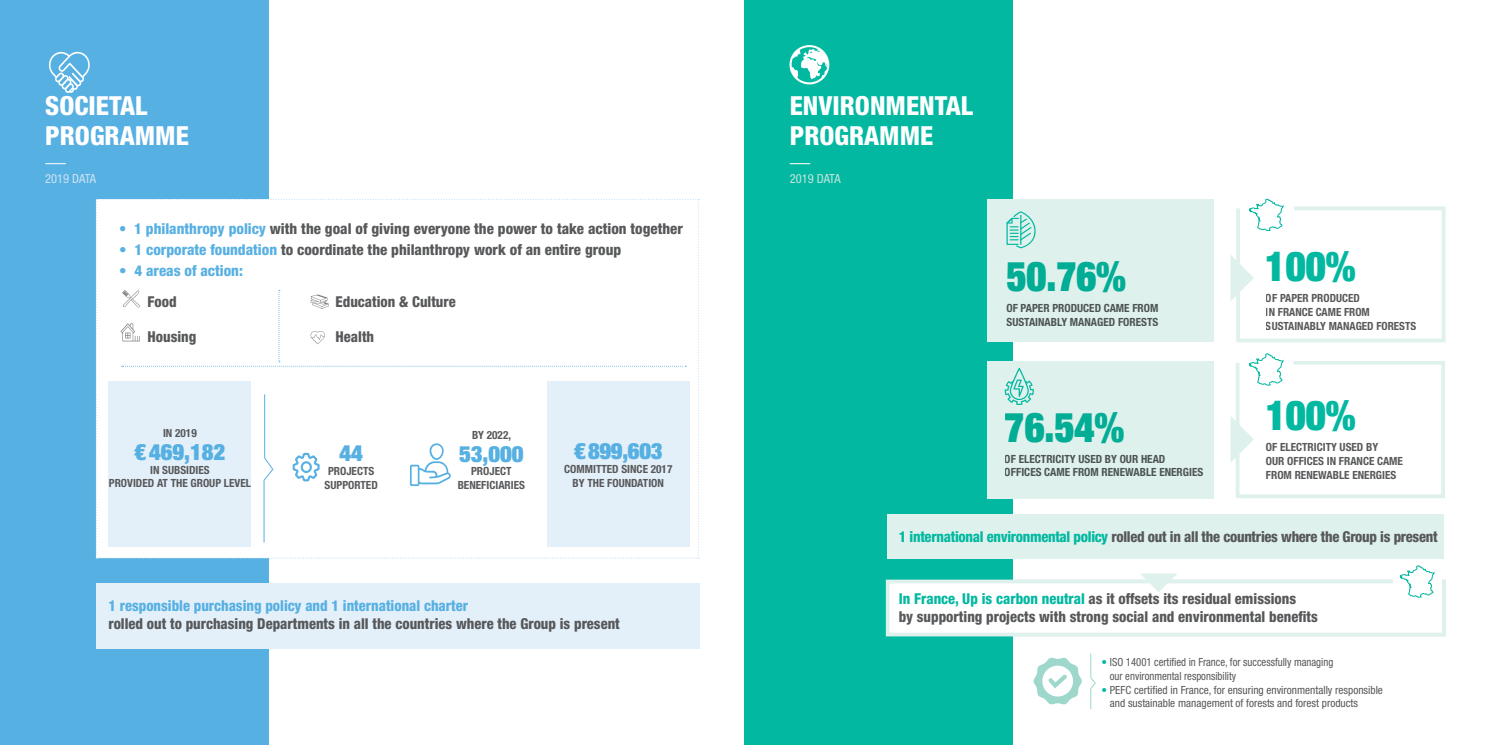
<style>
.page{position:relative;width:1489px;height:745px;background:#fff}
.page>*{position:absolute;margin:0;border:0;box-sizing:border-box;transform-origin:0 0}
.t1{font:900 condensed 41.25px "Helvetica Neue LT Pro";color:#03b8a1;scale:.93 1}
.t2{font:800 condensed 26.25px/30px "Helvetica Neue LT Pro";color:#fff}
.t3{font:900 condensed 22.5px "Helvetica Neue LT Pro";color:#57b0e2}
.t4{font:800 condensed 15px/17.5px "Helvetica Neue LT Pro";color:#57585a}
.t5{font:800 condensed 15px "Helvetica Neue LT Pro";letter-spacing:-.02em;color:#57585a}
.t6{font:800 condensed 15px "Helvetica Neue LT Pro";color:#57b0e2}
.t7{font:condensed 12.5px "Helvetica Neue LT Std";color:#cbe3f5}
.t8{font:condensed 12.5px "Helvetica Neue LT Std";color:#c4e5de}
.t9{font:700 condensed 11.25px/13.8px "Helvetica Neue LT Pro";color:#57585a;text-align:center}
.t10{font:condensed 11.25px/13.8px "Helvetica Neue LT Pro";color:#57585a}
.t11{font:condensed 11.25px/13.8px "Helvetica Neue LT Pro";color:#57585a;scale:.95 1}
.s1{color:#57b0e2}
.s2{color:#03b8a1}
</style>
<div class="page">
<div style="left:744px;top:0;width:269px;height:744px;background:#03b8a1"></div>
<div style="left:0;top:0;width:268px;height:744px;background:#57b0e2"></div>
<div style="left:986px;top:199px;width:227px;height:142px;background:#dff1ed"></div>
<div style="left:986px;top:361px;width:227px;height:137px;background:#dff1ed"></div>
<svg style="left:49px;top:52px;width:41px;height:41px"></svg>
<div style="left:887px;top:514px;width:556px;height:45px;background:#dff1ed"></div>
<svg style="left:1006px;top:211px;width:30px;height:37px"></svg>
<svg style="left:789px;top:45px;width:40px;height:39px"></svg>
<svg style="left:1004px;top:367px;width:29px;height:38px"></svg>
<svg style="left:1033px;top:657px;width:48px;height:47px"></svg>
<svg style="left:1090px;top:653px;width:5px;height:56px"></svg>
<div style="left:96px;top:583px;width:603px;height:65px;background:#e4f0f9"></div>
<svg style="left:1230px;top:198px;width:216px;height:300px"></svg>
<svg style="left:96px;top:199px;width:603px;height:359px"></svg>
<svg style="left:45px;top:163px;width:21px;height:1px"></svg>
<svg style="left:789px;top:163px;width:21px;height:1px"></svg>
<div style="left:885px;top:579px;width:560px;height:57px;background:#fff;border:4px solid #dff1ed"></div>
<div style="left:1392px;top:574px;width:49px;height:26px;background:#fff"></div>
<svg style="left:1399px;top:565px;width:35px;height:33px"></svg>
<svg style="left:1139px;top:573px;width:38px;height:19px"></svg>
<h2 class="t2" style="left:45px;top:91px;width:145px">SOCIETAL<br>PROGRAMME</h2>
<p class="t7" style="left:45px;top:171px;width:52px">2019 DATA</p>
<p class="t4" style="left:119px;top:219px;width:565px"><span class="s1">• 1 philanthropy policy</span> with the goal of giving everyone the power to take action together</p>
<p class="t4" style="left:119px;top:240px;width:503px"><span class="s1">• 1 corporate foundation</span> to coordinate the philanthropy work of an entire group</p>
<p class="t6" style="left:119px;top:261px;width:125px">• 4 areas of action:</p>
<p class="t4" style="left:335px;top:292px;width:122px">Education &amp; Culture</p>
<p class="t4" style="left:335px;top:327px;width:40px">Health</p>
<p class="t4" style="left:147px;top:292px;width:31px">Food</p>
<p class="t4" style="left:147px;top:327px;width:50px">Housing</p>
<p class="t9" style="left:163px;top:425px;width:35px">IN 2019</p>
<h3 class="t3" style="left:135px;top:437px;width:92px">€469,182</h3>
<p class="t9" style="left:109px;top:462px;width:144px">IN SUBSIDIES<br>PROVIDED AT THE GROUP LEVEL</p>
<h3 class="t3" style="left:339px;top:438px;width:25px">44</h3>
<p class="t9" style="left:324px;top:463px;width:55px">PROJECTS<br>SUPPORTED</p>
<p class="t9" style="left:472px;top:427px;width:41px">BY 2022,</p>
<h3 class="t3" style="left:459px;top:439px;width:66px">53,000</h3>
<p class="t9" style="left:457px;top:464px;width:69px">PROJECT<br>BENEFICIARIES</p>
<h3 class="t3" style="left:574px;top:436px;width:90px">€899,603</h3>
<p class="t9" style="left:564px;top:462px;width:110px">COMMITTED SINCE 2017<br>BY THE FOUNDATION</p>
<p class="t6" style="left:108px;top:596px;width:361px">1 responsible purchasing policy and 1 international charter</p>
<p class="t4" style="left:108px;top:614px;width:513px">rolled out to purchasing Departments in all the countries where the Group is present</p>
<h2 class="t2" style="left:789px;top:91px;width:185px">ENVIRONMENTAL<br>PROGRAMME</h2>
<p class="t8" style="left:789px;top:171px;width:52px">2019 DATA</p>
<h1 class="t1" style="left:1006px;top:249px;width:130px">50.76%</h1>
<p class="t9" style="left:1006px;top:300px;width:153px;text-align:left">OF PAPER PRODUCED CAME FROM<br>SUSTAINABLY MANAGED FORESTS</p>
<h1 class="t1" style="left:1004px;top:400px;width:130px">76.54%</h1>
<p class="t9" style="left:1004px;top:451px;width:200px;text-align:left">OF ELECTRICITY USED BY OUR HEAD<br>OFFICES CAME FROM RENEWABLE ENERGIES</p>
<h1 class="t1" style="left:1265px;top:240px;width:98px">100%</h1>
<p class="t9" style="left:1265px;top:291px;width:152px;text-align:left">OF PAPER PRODUCED<br>IN FRANCE CAME FROM<br>SUSTAINABLY MANAGED FORESTS</p>
<h1 class="t1" style="left:1265px;top:389px;width:98px">100%</h1>
<p class="t9" style="left:1265px;top:440px;width:139px;text-align:left">OF ELECTRICITY USED BY<br>OUR OFFICES IN FRANCE CAME<br>FROM RENEWABLE ENERGIES</p>
<p class="t5" style="left:898px;top:527px;width:540px"><span class="s2">1 international environmental policy</span> rolled out in all the countries where the Group is present</p>
<p class="t4" style="left:898px;top:589px;width:420px"><span class="s2">In France, Up is carbon neutral</span> as it offsets its residual emissions<br>by supporting projects with strong social and environmental benefits</p>
<p class="t11" style="left:1109px;top:654px;width:237px;text-indent:-8px"><span class="s2">•</span> ISO 14001 certified in France, for successfully managing our environmental responsibility</p>
<p class="t10" style="left:1109px;top:682px;width:274px;text-indent:-8px"><span class="s2">•</span> PEFC certified in France, for ensuring environmentally responsible and sustainable management of forests and forest products</p>
</div>
